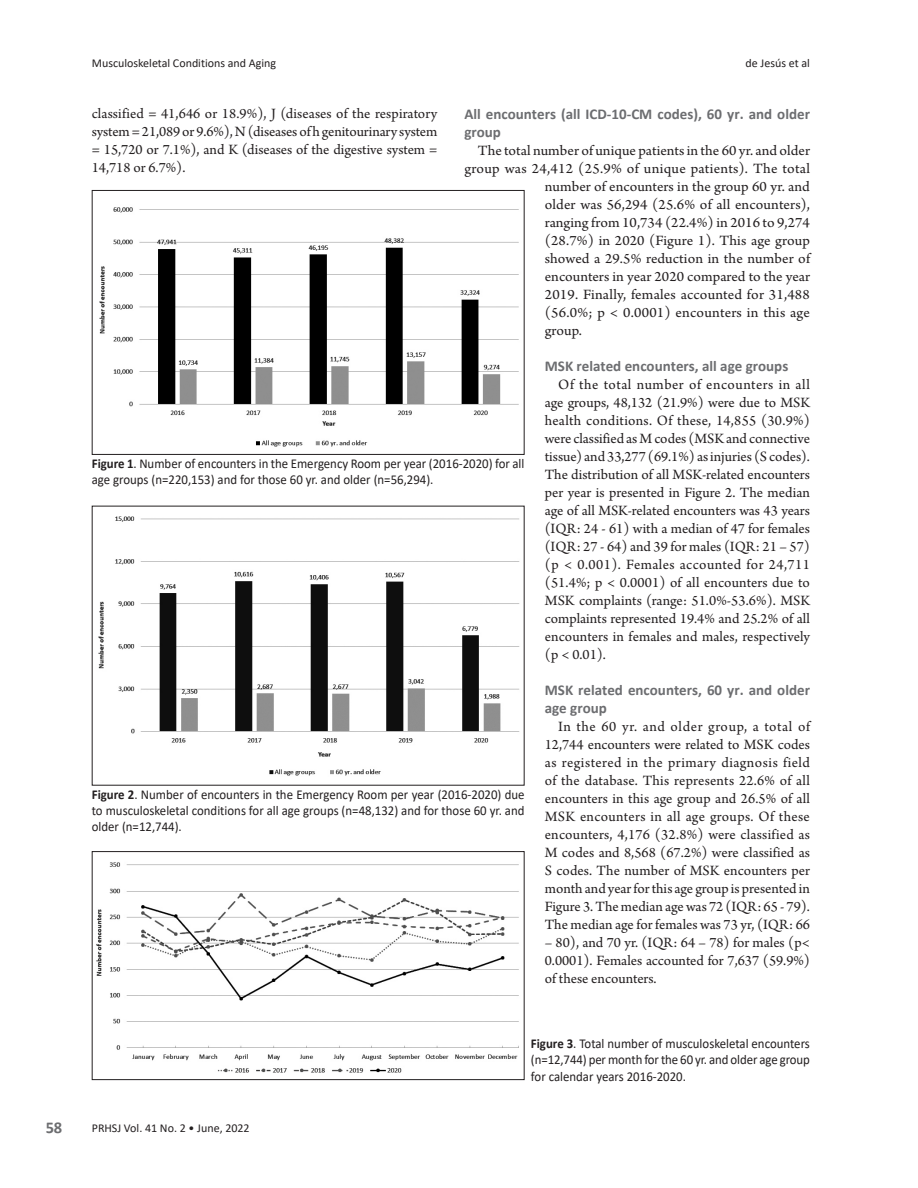
<style>
.page{position:relative;width:918px;height:1188px;background:#fff}
.page>*{position:absolute;margin:0;border:0;box-sizing:border-box;transform-origin:0 0}
.t1{font:700 16.5px "Calibri";color:#6c6d70}
.Article_Text{font:15px/18px "Arno Pro";letter-spacing:.005em;color:#231f20;text-align:justify}
.Article_subtitle_2{font:700 15px/18px "Calibri";color:#6c6d70}
.Figures_and_tables{font:13.5px/16.2px "Calibri";color:#231f20;text-align:justify;scale:.95 1}
.t2{font:12px "Calibri";color:#231f20}
.s1{font-weight:700}
</style>
<div class="page">
<img style="left:96px;top:862px;width:423px;height:211px">
<div style="left:92px;top:851px;width:433px;height:229px;border:1px solid #231f20"></div>
<img style="left:99px;top:207px;width:420px;height:240px">
<div style="left:92px;top:190px;width:433px;height:265px;border:1px solid #231f20"></div>
<img style="left:98px;top:516px;width:422px;height:260px">
<p class="t2" style="left:92px;top:55px;width:186px">Musculoskeletal Conditions and Aging</p>
<p class="t2" style="left:746px;top:55px;width:66px">de Jesús et al</p>
<p class="Article_Text" style="left:92px;top:105px;width:347px">classified = 41,646 or 18.9%), J (diseases of the respiratory system = 21,089 or 9.6%), N (diseases of h genitourinary system = 15,720 or 7.1%), and K (diseases of the digestive system = 14,718 or 6.7%).</p>
<p class="Article_subtitle_2" style="left:464px;top:105px;width:347px">All encounters (all ICD-10-CM codes), 60 yr. and older group</p>
<p class="Article_Text" style="left:478px;top:143px;width:334px">The total number of unique patients in the 60 yr. and older</p>
<p class="Article_Text" style="left:464px;top:161px;width:347px">group was 24,412 (25.9% of unique patients). The total</p>
<p class="Article_Text" style="left:545px;top:179px;width:267px">number of encounters in the group 60 yr. and</p>
<p class="Article_Text" style="left:545px;top:197px;width:267px">older was 56,294 (25.6% of all encounters),</p>
<p class="Article_Text" style="left:545px;top:215px;width:267px">ranging from 10,734 (22.4%) in 2016 to 9,274</p>
<p class="Article_Text" style="left:545px;top:233px;width:267px">(28.7%) in 2020 (Figure 1). This age group</p>
<p class="Article_Text" style="left:545px;top:251px;width:267px">showed a 29.5% reduction in the number of</p>
<p class="Article_Text" style="left:545px;top:269px;width:267px">encounters in year 2020 compared to the year</p>
<p class="Article_Text" style="left:545px;top:287px;width:267px">2019. Finally, females accounted for 31,488</p>
<p class="Article_Text" style="left:545px;top:305px;width:267px">(56.0%; p &lt; 0.0001) encounters in this age</p>
<p class="Article_Text" style="left:545px;top:323px;width:39px">group.</p>
<p class="Article_subtitle_2" style="left:545px;top:357px;width:245px">MSK related encounters, all age groups</p>
<p class="Article_Text" style="left:545px;top:377px;width:267px;text-indent:14px">Of the total number of encounters in all age groups, 48,132 (21.9%) were due to MSK health conditions. Of these, 14,855 (30.9%) were classified as M codes (MSK and connective tissue) and 33,277 (69.1%) as injuries (S codes).<br>The distribution of all MSK-related encounters per year is presented in Figure 2. The median age of all MSK-related encounters was 43 years (IQR: 24 - 61) with a median of 47 for females (IQR: 27 - 64) and 39 for males (IQR: 21 – 57) (p &lt; 0.001). Females accounted for 24,711 (51.4%; p &lt; 0.0001) of all encounters due to MSK complaints (range: 51.0%-53.6%). MSK complaints represented 19.4% and 25.2% of all encounters in females and males, respectively (p &lt; 0.01).</p>
<p class="Article_subtitle_2" style="left:545px;top:681px;width:267px">MSK related encounters, 60 yr. and older age group</p>
<p class="Article_Text" style="left:545px;top:719px;width:267px;text-indent:14px">In the 60 yr. and older group, a total of 12,744 encounters were related to MSK codes as registered in the primary diagnosis field of the database. This represents 22.6% of all encounters in this age group and 26.5% of all MSK encounters in all age groups. Of these encounters, 4,176 (32.8%) were classified as M codes and 8,568 (67.2%) were classified as S codes. The number of MSK encounters per month and year for this age group is presented in Figure 3. The median age was 72 (IQR: 65 - 79).<br>The median age for females was 73 yr, (IQR: 66</p>
<p class="Article_Text" style="left:545px;top:935px;width:267px">– 80), and 70 yr. (IQR: 64 – 78) for males (p&lt; 0.0001). Females accounted for 7,637 (59.9%) of these encounters.</p>
<p class="Figures_and_tables" style="left:92px;top:455px;width:457px"><span class="s1">Figure 1</span>. Number of encounters in the Emergency Room per year (2016-2020) for all age groups (n=220,153) and for those 60 yr. and older (n=56,294).</p>
<p class="Figures_and_tables" style="left:92px;top:786px;width:457px"><span class="s1">Figure 2</span>. Number of encounters in the Emergency Room per year (2016-2020) due to musculoskeletal conditions for all age groups (n=48,132) and for those 60 yr. and older (n=12,744).</p>
<p class="t1" style="left:46px;top:1116px;width:18px">58</p>
<p class="t2" style="left:92px;top:1120px;width:159px">PRHSJ Vol. 41 No. 2 • June, 2022</p>
<p class="Figures_and_tables" style="left:531px;top:1035px;width:295px"><span class="s1">Figure 3</span>. Total number of musculoskeletal encounters (n=12,744) per month for the 60 yr. and older age group for calendar years 2016-2020.</p>
</div>
